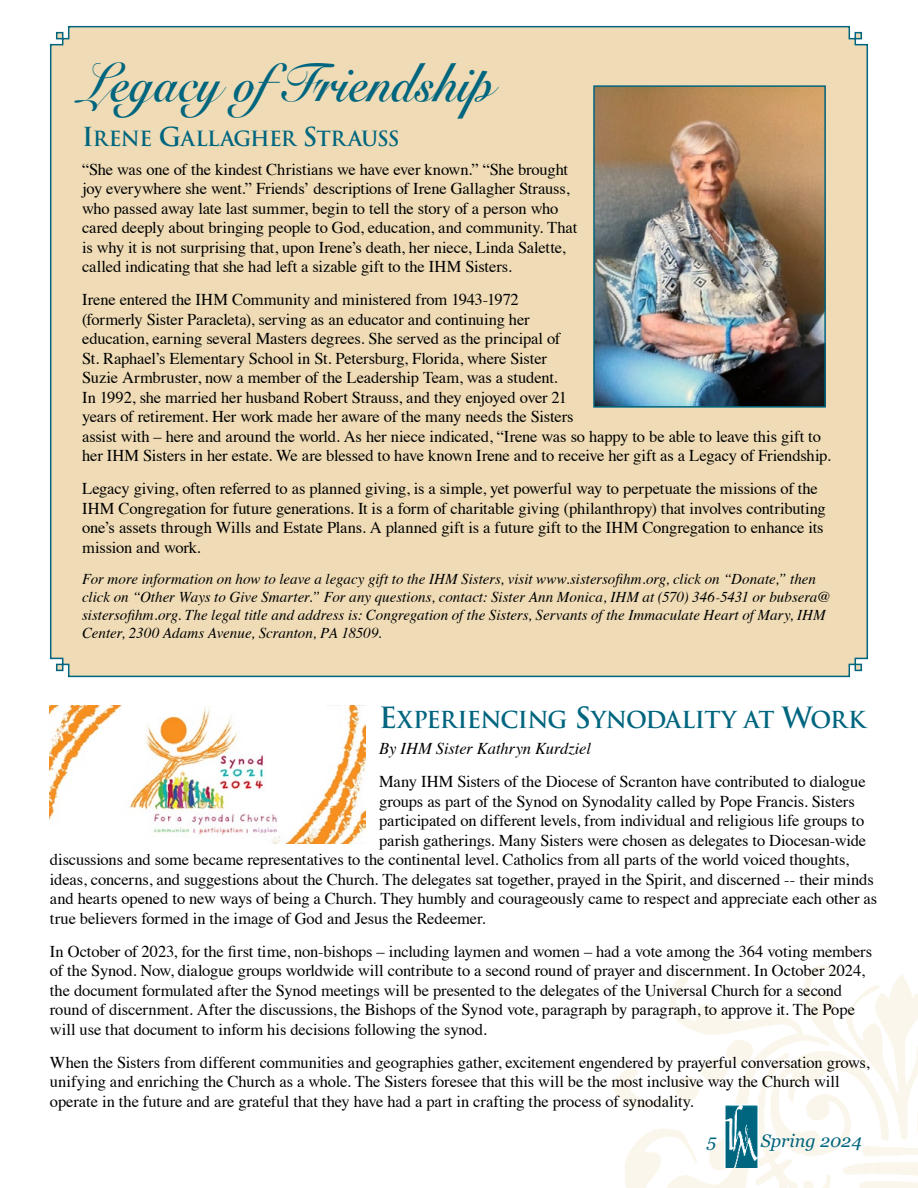
<style>
.page{position:relative;width:918px;height:1188px;background:#fff}
.page>*{position:absolute;margin:0;border:0;box-sizing:border-box;transform-origin:0 0}
.t1{font:700 54px "Snell Roundhand";letter-spacing:.005em;color:#00657e;scale:.87 1}
.t2{font:22.8px "Trajan Bold SC800";letter-spacing:-.035em;color:#00657e}
.t3{font:20.4px "Trajan Bold SC800";letter-spacing:-.03em;color:#00657e}
.t4{font:italic 18px "Georgia";color:#00657e}
.t5{font:16.5px/19.5px "Times";letter-spacing:-.01em;color:#000}
.t6{font:italic 16.5px "Times";letter-spacing:-.005em;color:#000}
.t7{font:italic 15px/18px "Times";color:#000}
.s1{font-size:25.5px}
.s2{font-size:28.5px}
</style>
<div class="page">
<img style="left:613px;top:966px;width:305px;height:222px">
<img style="left:725px;top:1104px;width:33px;height:64px">
<div style="left:49px;top:25px;width:820px;height:653px;background:#efdcb6"></div>
<img style="left:596px;top:88px;width:227px;height:317px">
<div style="left:593px;top:85px;width:233px;height:323px;border:2px solid #00657e"></div>
<img style="left:50px;top:705px;width:316px;height:138px">
<h1 class="t1" style="left:82px;top:36px;width:474px">Legacy ofFriendship</h1>
<p class="t3" style="left:82px;top:126px;width:319px"><span class="s1">I</span>RENE <span class="s1">G</span>ALLAGHER <span class="s1">S</span>TRAUSS</p>
<p class="t5" style="left:82px;top:158px;width:497px">“She was one of the kindest Christians we have ever known.” “She brought joy everywhere she went.” Friends’ descriptions of Irene Gallagher Strauss, who passed away late last summer, begin to tell the story of a person who cared deeply about bringing people to God, education, and community. That is why it is not surprising that, upon Irene’s death, her niece, Linda Salette, called indicating that she had left a sizable gift to the IHM Sisters.</p>
<p class="t5" style="left:82px;top:289px;width:750px">Irene entered the IHM Community and ministered from 1943-1972<br>(formerly Sister Paracleta), serving as an educator and continuing her<br>education, earning several Masters degrees. She served as the principal of<br>St. Raphael’s Elementary School in St. Petersburg, Florida, where Sister<br>Suzie Armbruster, now a member of the Leadership Team, was a student.<br>In 1992, she married her husband Robert Strauss, and they enjoyed over 21<br>years of retirement. Her work made her aware of the many needs the Sisters<br>assist with – here and around the world. As her niece indicated, “Irene was so happy to be able to leave this gift to her IHM Sisters in her estate. We are blessed to have known Irene and to receive her gift as a Legacy of Friendship.</p>
<p class="t5" style="left:82px;top:478px;width:745px">Legacy giving, often referred to as planned giving, is a simple, yet powerful way to perpetuate the missions of the IHM Congregation for future generations. It is a form of charitable giving (philanthropy) that involves contributing one’s assets through Wills and Estate Plans. A planned gift is a future gift to the IHM Congregation to enhance its mission and work.</p>
<p class="t7" style="left:82px;top:569px;width:750px">For more information on how to leave a legacy gift to the IHM Sisters, visit www.sistersofihm.org, click on “Donate,” then click on “Other Ways to Give Smarter.” For any questions, contact: Sister Ann Monica, IHM at (570) 346-5431 or bubsera@ sistersofihm.org. The legal title and address is: Congregation of the Sisters, Servants of the Immaculate Heart of Mary, IHM Center, 2300 Adams Avenue, Scranton, PA 18509.</p>
<h2 class="t2" style="left:379px;top:705px;width:488px"><span class="s2">E</span>XPERIENCING <span class="s2">S</span>YNODALITY AT <span class="s2">W</span>ORK</h2>
<p class="t6" style="left:379px;top:734px;width:213px">By IHM Sister Kathryn Kurdziel</p>
<p class="t5" style="left:379px;top:770px;width:488px">Many IHM Sisters of the Diocese of Scranton have contributed to dialogue</p>
<p class="t5" style="left:379px;top:790px;width:477px">groups as part of the Synod on Synodality called by Pope Francis. Sisters</p>
<p class="t5" style="left:379px;top:809px;width:487px">participated on different levels, from individual and religious life groups to</p>
<p class="t5" style="left:379px;top:829px;width:489px">parish gatherings. Many Sisters were chosen as delegates to Diocesan-wide</p>
<p class="t5" style="left:50px;top:848px;width:801px">discussions and some became representatives to the continental level. Catholics from all parts of the world voiced thoughts,</p>
<p class="t5" style="left:50px;top:868px;width:825px">ideas, concerns, and suggestions about the Church. The delegates sat together, prayed in the Spirit, and discerned -- their minds</p>
<p class="t5" style="left:50px;top:887px;width:829px">and hearts opened to new ways of being a Church. They humbly and courageously came to respect and appreciate each other as</p>
<p class="t5" style="left:50px;top:907px;width:437px">true believers formed in the image of God and Jesus the Redeemer.</p>
<p class="t5" style="left:50px;top:940px;width:824px">In October of 2023, for the first time, non-bishops – including laymen and women – had a vote among the 364 voting members of the Synod. Now, dialogue groups worldwide will contribute to a second round of prayer and discernment. In October 2024, the document formulated after the Synod meetings will be presented to the delegates of the Universal Church for a second round of discernment. After the discussions, the Bishops of the Synod vote, paragraph by paragraph, to approve it. The Pope will use that document to inform his decisions following the synod.</p>
<p class="t5" style="left:50px;top:1051px;width:821px">When the Sisters from different communities and geographies gather, excitement engendered by prayerful conversation grows, unifying and enriching the Church as a whole. The Sisters foresee that this will be the most inclusive way the Church will operate in the future and are grateful that they have had a part in crafting the process of synodality.</p>
<p class="t4" style="left:707px;top:1131px;width:11px">5</p>
<p class="t4" style="left:761px;top:1131px;width:102px">Spring 2024</p>
</div>
